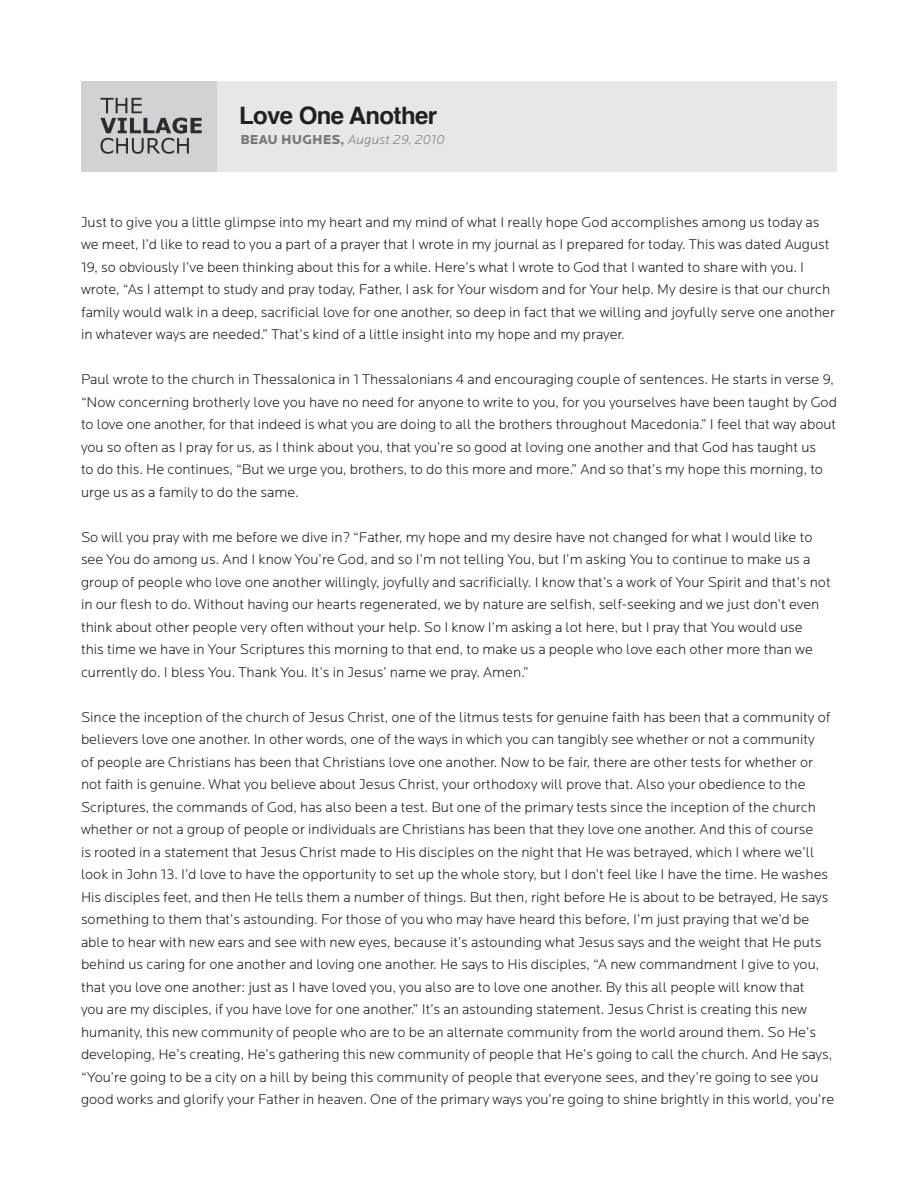
<style>
.page{position:relative;width:918px;height:1188px;background:#fff}
.page>*{position:absolute;margin:0;border:0;box-sizing:border-box;transform-origin:0 0}
.t1{font:700 24px "Helvetica";letter-spacing:-.025em;color:#231f20}
.t2{font:300 14.7px/22.5px "Locator";color:#231f20}
.t3{font:italic 300 13.5px "Locator";letter-spacing:.01em;color:#76787b}
.s1{font-weight:900;font-style:normal}
.s2{font-weight:700;font-style:normal}
</style>
<div class="page">
<div style="left:81px;top:81px;width:756px;height:90px;background:#e6e7e9"></div>
<div style="left:81px;top:81px;width:135px;height:90px;background:#d1d2d4"></div>
<svg style="left:100px;top:98px;width:102px;height:56px"></svg>
<p class="t1" style="left:239px;top:96px;width:200px">Love One Another</p>
<p class="t3" style="left:240px;top:132px;width:206px"><span class="s1">BEAU HUGHES</span><span class="s2">,</span> August 29, 2010</p>
<p class="t2" style="left:81px;top:211px;width:756px">Just to give you a little glimpse into my heart and my mind of what I really hope God accomplishes among us today as we meet, I’d like to read to you a part of a prayer that I wrote in my journal as I prepared for today. This was dated August 19, so obviously I’ve been thinking about this for a while. Here’s what I wrote to God that I wanted to share with you. I wrote, “As I attempt to study and pray today, Father, I ask for Your wisdom and for Your help. My desire is that our church family would walk in a deep, sacrificial love for one another, so deep in fact that we willing and joyfully serve one another in whatever ways are needed.” That’s kind of a little insight into my hope and my prayer.</p>
<p class="t2" style="left:81px;top:369px;width:758px">Paul wrote to the church in Thessalonica in 1 Thessalonians 4 and encouraging couple of sentences. He starts in verse 9, “Now concerning brotherly love you have no need for anyone to write to you, for you yourselves have been taught by God to love one another, for that indeed is what you are doing to all the brothers throughout Macedonia.” I feel that way about you so often as I pray for us, as I think about you, that you’re so good at loving one another and that God has taught us<br>to do this. He continues, “But we urge you, brothers, to do this more and more.” And so that’s my hope this morning, to urge us as a family to do the same.</p>
<p class="t2" style="left:81px;top:526px;width:751px">So will you pray with me before we dive in? “Father, my hope and my desire have not changed for what I would like to see You do among us. And I know You’re God, and so I’m not telling You, but I’m asking You to continue to make us a group of people who love one another willingly, joyfully and sacrificially. I know that’s a work of Your Spirit and that’s not in our flesh to do. Without having our hearts regenerated, we by nature are selfish, self-seeking and we just don’t even think about other people very often without your help. So I know I’m asking a lot here, but I pray that You would use<br>this time we have in Your Scriptures this morning to that end, to make us a people who love each other more than we currently do. I bless You. Thank You. It’s in Jesus’ name we pray. Amen.”</p>
<p class="t2" style="left:81px;top:706px;width:755px">Since the inception of the church of Jesus Christ, one of the litmus tests for genuine faith has been that a community of believers love one another. In other words, one of the ways in which you can tangibly see whether or not a community<br>of people are Christians has been that Christians love one another. Now to be fair, there are other tests for whether or not faith is genuine. What you believe about Jesus Christ, your orthodoxy will prove that. Also your obedience to the Scriptures, the commands of God, has also been a test. But one of the primary tests since the inception of the church whether or not a group of people or individuals are Christians has been that they love one another. And this of course<br>is rooted in a statement that Jesus Christ made to His disciples on the night that He was betrayed, which I where we’ll look in John 13. I’d love to have the opportunity to set up the whole story, but I don’t feel like I have the time. He washes His disciples feet, and then He tells them a number of things. But then, right before He is about to be betrayed, He says something to them that’s astounding. For those of you who may have heard this before, I’m just praying that we’d be able to hear with new ears and see with new eyes, because it’s astounding what Jesus says and the weight that He puts behind us caring for one another and loving one another. He says to His disciples, “A new commandment I give to you, that you love one another: just as I have loved you, you also are to love one another. By this all people will know that<br>you are my disciples, if you have love for one another.” It’s an astounding statement. Jesus Christ is creating this new humanity, this new community of people who are to be an alternate community from the world around them. So He’s developing, He’s creating, He’s gathering this new community of people that He’s going to call the church. And He says, “You’re going to be a city on a hill by being this community of people that everyone sees, and they’re going to see you good works and glorify your Father in heaven. One of the primary ways you’re going to shine brightly in this world, you’re</p>
</div>
